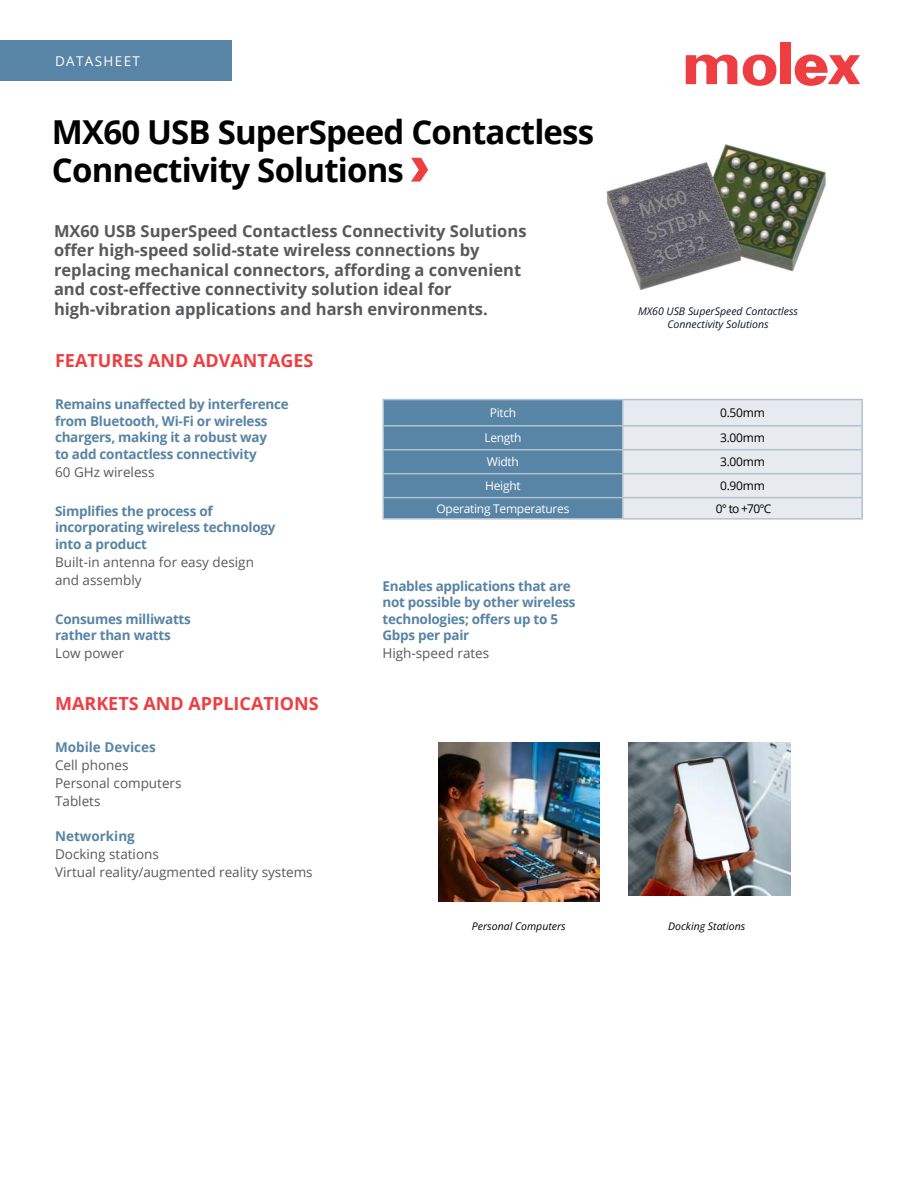
<style>
.page{position:relative;width:918px;height:1188px;background:#fff}
.page>*{position:absolute;margin:0;border:0;box-sizing:border-box;transform-origin:0 0}
.t1{font:700 33px/37.5px "Open Sans";letter-spacing:-.025em;color:#000}
.t2{font:700 18px "Open Sans";color:#ef3e42}
.t3{font:700 16.5px/19.5px "Open Sans";color:#58595b}
.t4{font:700 13.5px/16.5px "Open Sans";letter-spacing:-.02em;color:#5884a5}
.t5{font:13.5px/18px "Open Sans";color:#58595b}
.t6{font:700 13.5px "Open Sans";color:#5884a5}
.t7{font:13.5px "Open Sans";letter-spacing:.1em;color:#fff}
.t8{font:12px "Open Sans";letter-spacing:-.02em;color:#fff}
.t9{font:12px "Open Sans";letter-spacing:-.02em;color:#000}
.t10{font:italic 10.5px/13.5px "Open Sans";color:#0d1328;text-align:center}
.t11{font:italic 10.5px "Open Sans";color:#000}
</style>
<div class="page">
<div style="left:0;top:40px;width:231px;height:41px;background:#5884a5"></div>
<div style="left:780px;top:43px;width:10px;height:41px;background:#ef3e42"></div>
<svg style="left:743px;top:55px;width:33px;height:31px"></svg>
<svg style="left:686px;top:54px;width:51px;height:30px"></svg>
<svg style="left:795px;top:55px;width:65px;height:31px"></svg>
<svg style="left:411px;top:158px;width:17px;height:24px"></svg>
<img style="left:606px;top:144px;width:220px;height:145px">
<img style="left:438px;top:742px;width:162px;height:160px">
<img style="left:629px;top:742px;width:161px;height:154px">
<hr style="left:382px;top:400px;width:2px;height:25px;background:#b2c1d2">
<hr style="left:382px;top:399px;width:241px;height:1px;background:#b2c1d2">
<hr style="left:382px;top:427px;width:2px;height:22px;background:#b2c1d2">
<hr style="left:382px;top:450px;width:2px;height:23px;background:#b2c1d2">
<hr style="left:382px;top:474px;width:2px;height:23px;background:#b2c1d2">
<hr style="left:382px;top:498px;width:2px;height:20px;background:#b2c1d2">
<hr style="left:623px;top:399px;width:240px;height:1px;background:#b2c1d2">
<hr style="left:382px;top:425px;width:241px;height:2px;background:#b2c1d2">
<hr style="left:861px;top:400px;width:2px;height:25px;background:#b2c1d2">
<hr style="left:861px;top:427px;width:2px;height:22px;background:#b2c1d2">
<hr style="left:861px;top:450px;width:2px;height:23px;background:#b2c1d2">
<hr style="left:861px;top:474px;width:2px;height:23px;background:#b2c1d2">
<svg style="left:383px;top:400px;width:479px;height:118px;background:#9fb7ca"></svg>
<hr style="left:861px;top:498px;width:2px;height:20px;background:#b2c1d2">
<hr style="left:623px;top:425px;width:240px;height:2px;background:#b2c1d2">
<hr style="left:382px;top:449px;width:241px;height:1px;background:#b2c1d2">
<hr style="left:623px;top:449px;width:240px;height:1px;background:#b2c1d2">
<hr style="left:382px;top:473px;width:241px;height:1px;background:#b2c1d2">
<hr style="left:623px;top:473px;width:240px;height:1px;background:#b2c1d2">
<hr style="left:382px;top:497px;width:241px;height:1px;background:#b2c1d2">
<hr style="left:623px;top:497px;width:240px;height:1px;background:#b2c1d2">
<hr style="left:382px;top:518px;width:241px;height:2px;background:#b2c1d2">
<hr style="left:623px;top:518px;width:240px;height:2px;background:#b2c1d2">
<p class="t7" style="left:55px;top:52px;width:87px">DATASHEET</p>
<h1 class="t1" style="left:52px;top:113px;width:544px">MX60 USB SuperSpeed Contactless<br>Connectivity Solutions</h1>
<p class="t3" style="left:54px;top:220px;width:474px">MX60 USB SuperSpeed Contactless Connectivity Solutions offer high-speed solid-state wireless connections by replacing mechanical connectors, affording a convenient and cost-effective connectivity solution ideal for high-vibration applications and harsh environments.</p>
<p class="t10" style="left:638px;top:304px;width:162px">MX60 USB SuperSpeed Contactless<br>Connectivity Solutions</p>
<h2 class="t2" style="left:55px;top:348px;width:260px">FEATURES AND ADVANTAGES</h2>
<p class="t4" style="left:55px;top:396px;width:235px">Remains unaffected by interference from Bluetooth, Wi-Fi or wireless chargers, making it a robust way<br>to add contactless connectivity</p>
<p class="t5" style="left:55px;top:462px;width:101px">60 GHz wireless</p>
<p class="t4" style="left:55px;top:502px;width:222px">Simplifies the process of incorporating wireless technology into a product</p>
<p class="t5" style="left:55px;top:552px;width:200px">Built-in antenna for easy design and assembly</p>
<p class="t4" style="left:55px;top:610px;width:137px">Consumes milliwatts rather than watts</p>
<p class="t5" style="left:55px;top:644px;width:71px">Low power</p>
<h2 class="t2" style="left:55px;top:691px;width:265px">MARKETS AND APPLICATIONS</h2>
<p class="t6" style="left:55px;top:738px;width:102px">Mobile Devices</p>
<p class="t5" style="left:55px;top:756px;width:128px">Cell phones<br>Personal computers<br>Tablets</p>
<p class="t6" style="left:55px;top:826px;width:81px">Networking</p>
<p class="t5" style="left:55px;top:845px;width:259px">Docking stations<br>Virtual reality/augmented reality systems</p>
<p class="t8" style="left:490px;top:405px;width:28px">Pitch</p>
<p class="t9" style="left:720px;top:405px;width:46px">0.50mm</p>
<p class="t8" style="left:484px;top:430px;width:39px">Length</p>
<p class="t9" style="left:720px;top:430px;width:46px">3.00mm</p>
<p class="t8" style="left:487px;top:454px;width:34px">Width</p>
<p class="t9" style="left:720px;top:454px;width:46px">3.00mm</p>
<p class="t8" style="left:485px;top:478px;width:37px">Height</p>
<p class="t9" style="left:720px;top:478px;width:46px">0.90mm</p>
<p class="t8" style="left:436px;top:500px;width:134px">Operating Temperatures</p>
<p class="t9" style="left:716px;top:500px;width:57px">0° to +70°C</p>
<p class="t4" style="left:382px;top:577px;width:195px">Enables applications that are not possible by other wireless technologies; offers up to 5<br>Gbps per pair</p>
<p class="t5" style="left:382px;top:644px;width:108px">High-speed rates</p>
<p class="t11" style="left:472px;top:918px;width:95px">Personal Computers</p>
<p class="t11" style="left:668px;top:918px;width:78px">Docking Stations</p>
</div>
